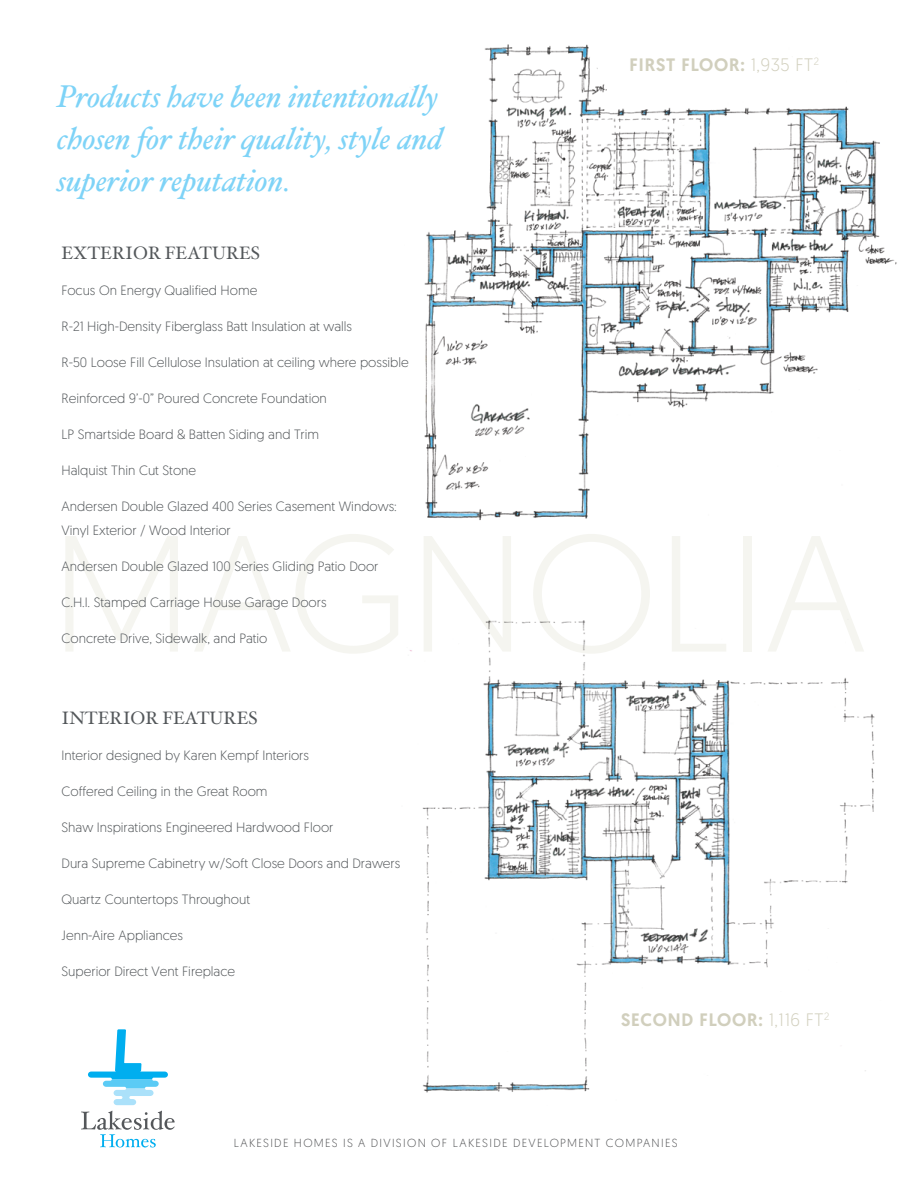
<style>
.page{position:relative;width:918px;height:1188px;background:#fff}
.page>*{position:absolute;margin:0;border:0;box-sizing:border-box;transform-origin:0 0}
.t1{font:italic 31.5px/42px "Hoefler Text";letter-spacing:-.005em;color:#7ed3f7;text-align:justify}
.t2{font:500 18px "Geomanist";letter-spacing:.045em;color:#d1cfbd}
.t3{font:18px "Hoefler Text";color:#53575a}
.t4{font:300 13.5px/24px "Geomanist";color:#53575a}
.t5{font:300 11.7px "Geomanist";letter-spacing:.115em;color:#58595b}
.s1{font-weight:300}
</style>
<div class="page">
<img style="left:411px;top:44px;width:486px;height:476px">
<img style="left:409px;top:620px;width:466px;height:473px">
<svg style="left:81px;top:1111px;width:94px;height:37px"></svg>
<svg style="left:88px;top:1029px;width:80px;height:76px"></svg>
<h1 class="t1" style="left:57px;top:75px;width:387px">Products have been intentionally chosen for their quality, style and superior reputation.</h1>
<h2 class="t3" style="left:62px;top:242px;width:200px">EXTERIOR FEATURES</h2>
<p class="t4" style="left:62px;top:278px;width:197px">Focus On Energy Qualified Home</p>
<p class="t4" style="left:62px;top:314px;width:292px">R-21 High-Density Fiberglass Batt Insulation at walls</p>
<p class="t4" style="left:62px;top:350px;width:349px">R-50 Loose Fill Cellulose Insulation at ceiling where possible</p>
<p class="t4" style="left:62px;top:386px;width:267px">Reinforced 9’-0” Poured Concrete Foundation</p>
<p class="t4" style="left:62px;top:422px;width:259px">LP Smartside Board &amp; Batten Siding and Trim</p>
<p class="t4" style="left:62px;top:458px;width:136px">Halquist Thin Cut Stone</p>
<p class="t4" style="left:62px;top:494px;width:337px">Andersen Double Glazed 400 Series Casement Windows:<br>Vinyl Exterior / Wood Interior</p>
<p class="t4" style="left:62px;top:554px;width:318px">Andersen Double Glazed 100 Series Gliding Patio Door</p>
<p class="t4" style="left:62px;top:590px;width:267px">C.H.I. Stamped Carriage House Garage Doors</p>
<p class="t4" style="left:62px;top:626px;width:207px">Concrete Drive, Sidewalk, and Patio</p>
<h2 class="t3" style="left:62px;top:707px;width:198px">INTERIOR FEATURES</h2>
<p class="t4" style="left:62px;top:743px;width:249px">Interior designed by Karen Kempf Interiors</p>
<p class="t4" style="left:62px;top:779px;width:208px">Coffered Ceiling in the Great Room</p>
<p class="t4" style="left:62px;top:815px;width:274px">Shaw Inspirations Engineered Hardwood Floor</p>
<p class="t4" style="left:62px;top:851px;width:340px">Dura Supreme Cabinetry w/Soft Close Doors and Drawers</p>
<p class="t4" style="left:62px;top:887px;width:190px">Quartz Countertops Throughout</p>
<p class="t4" style="left:62px;top:923px;width:123px">Jenn-Aire Appliances</p>
<p class="t4" style="left:62px;top:959px;width:175px">Superior Direct Vent Fireplace</p>
<h2 class="t2" style="left:630px;top:53px;width:191px">FIRST FLOOR: <span class="s1">1,935 FT</span><sup>2</sup></h2>
<h2 class="t2" style="left:621px;top:1008px;width:210px">SECOND FLOOR: <span class="s1">1,116 FT</span><sup>2</sup></h2>
<p class="t5" style="left:234px;top:1135px;width:445px">LAKESIDE HOMES IS A DIVISION OF LAKESIDE DEVELOPMENT COMPANIES</p>
</div>
